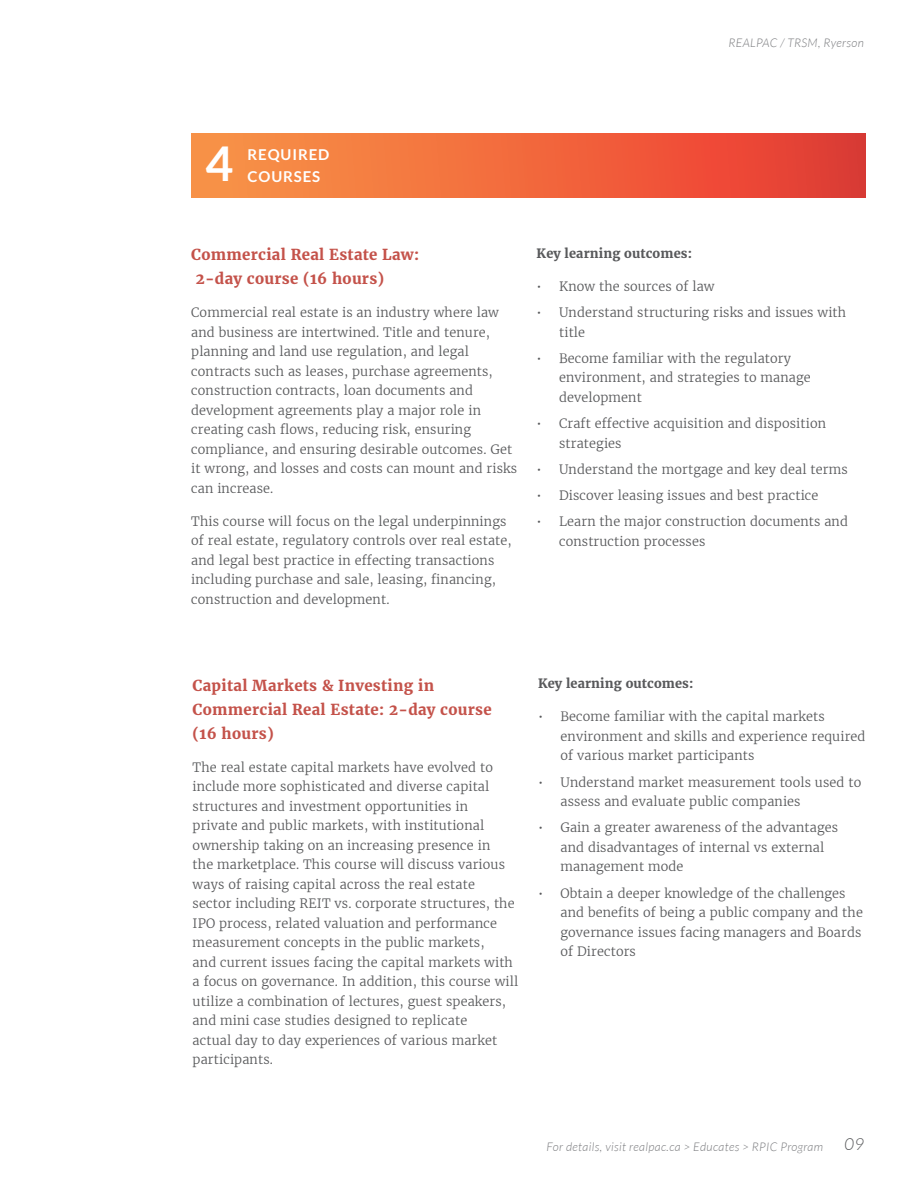
<style>
.page{position:relative;width:918px;height:1188px;background:#fff}
.page>*{position:absolute;margin:0;border:0;box-sizing:border-box;transform-origin:0 0}
.t1{font:700 48px "Lato";color:#fff}
.t2{font:italic 300 16.5px "Lato";color:#58595b}
.t3{font:700 15px/24px "Merriweather";letter-spacing:.02em;color:#c4524a}
.t4{font:700 15px/22.5px "Lato";letter-spacing:.06em;color:#fff}
.t5{font:300 12.75px/19.5px "Merriweather";letter-spacing:.01em;color:#58595b}
.t6{font:700 12.75px "Merriweather";letter-spacing:.01em;color:#58595b}
.t7{font:italic 300 12px "Lato";letter-spacing:.03em;color:#797a7d}
</style>
<div class="page">
<div style="left:191px;top:134px;width:674px;height:63px;background:linear-gradient(to right,#fb9747,#e53833)"></div>
<p class="t7" style="left:729px;top:37px;width:137px">REALPAC / TRSM, Ryerson</p>
<h1 class="t1" style="left:205px;top:136px;width:29px">4</h1>
<p class="t4" style="left:248px;top:143px;width:83px">REQUIRED<br>COURSES</p>
<p class="t3" style="left:196px;top:243px;width:225px;text-indent:-4px">Commercial Real Estate Law:<br>2-day course (16 hours)</p>
<p class="t5" style="left:191px;top:303px;width:327px">Commercial real estate is an industry where law and business are intertwined. Title and tenure, planning and land use regulation, and legal contracts such as leases, purchase agreements, construction contracts, loan documents and development agreements play a major role in creating cash flows, reducing risk, ensuring compliance, and ensuring desirable outcomes. Get it wrong, and losses and costs can mount and risks can increase.</p>
<p class="t5" style="left:191px;top:511px;width:322px">This course will focus on the legal underpinnings of real estate, regulatory controls over real estate, and legal best practice in effecting transactions including purchase and sale, leasing, financing, construction and development.</p>
<p class="t6" style="left:537px;top:245px;width:157px">Key learning outcomes:</p>
<p class="t5" style="left:537px;top:276px;width:180px">• Know the sources of law</p>
<p class="t5" style="left:559px;top:303px;width:289px;text-indent:-23px">• Understand structuring risks and issues with title</p>
<p class="t5" style="left:559px;top:348px;width:253px;text-indent:-23px">• Become familiar with the regulatory environment, and strategies to manage development</p>
<p class="t5" style="left:559px;top:414px;width:268px;text-indent:-23px">• Craft effective acquisition and disposition strategies</p>
<p class="t5" style="left:537px;top:459px;width:313px">• Understand the mortgage and key deal terms</p>
<p class="t5" style="left:537px;top:486px;width:283px">• Discover leasing issues and best practice</p>
<p class="t5" style="left:559px;top:512px;width:290px;text-indent:-23px">• Learn the major construction documents and construction processes</p>
<p class="t3" style="left:193px;top:673px;width:301px">Capital Markets &amp; Investing in<br>Commercial Real Estate: 2-day course (16 hours)</p>
<p class="t5" style="left:193px;top:757px;width:327px">The real estate capital markets have evolved to include more sophisticated and diverse capital structures and investment opportunities in<br>private and public markets, with institutional ownership taking on an increasing presence in<br>the marketplace. This course will discuss various ways of raising capital across the real estate<br>sector including REIT vs. corporate structures, the IPO process, related valuation and performance measurement concepts in the public markets,<br>and current issues facing the capital markets with a focus on governance. In addition, this course will utilize a combination of lectures, guest speakers, and mini case studies designed to replicate<br>actual day to day experiences of various market participants.</p>
<p class="t6" style="left:538px;top:675px;width:157px">Key learning outcomes:</p>
<p class="t5" style="left:561px;top:707px;width:306px;text-indent:-23px">• Become familiar with the capital markets environment and skills and experience required of various market participants</p>
<p class="t5" style="left:561px;top:772px;width:302px;text-indent:-23px">• Understand market measurement tools used to assess and evaluate public companies</p>
<p class="t5" style="left:561px;top:818px;width:279px;text-indent:-23px">• Gain a greater awareness of the advantages and disadvantages of internal vs external management mode</p>
<p class="t5" style="left:561px;top:883px;width:304px;text-indent:-23px">• Obtain a deeper knowledge of the challenges and benefits of being a public company and the governance issues facing managers and Boards of Directors</p>
<p class="t7" style="left:547px;top:1140px;width:278px">For details, visit realpac.ca &gt; Educates &gt; RPIC Program</p>
<p class="t2" style="left:844px;top:1135px;width:21px">09</p>
</div>
